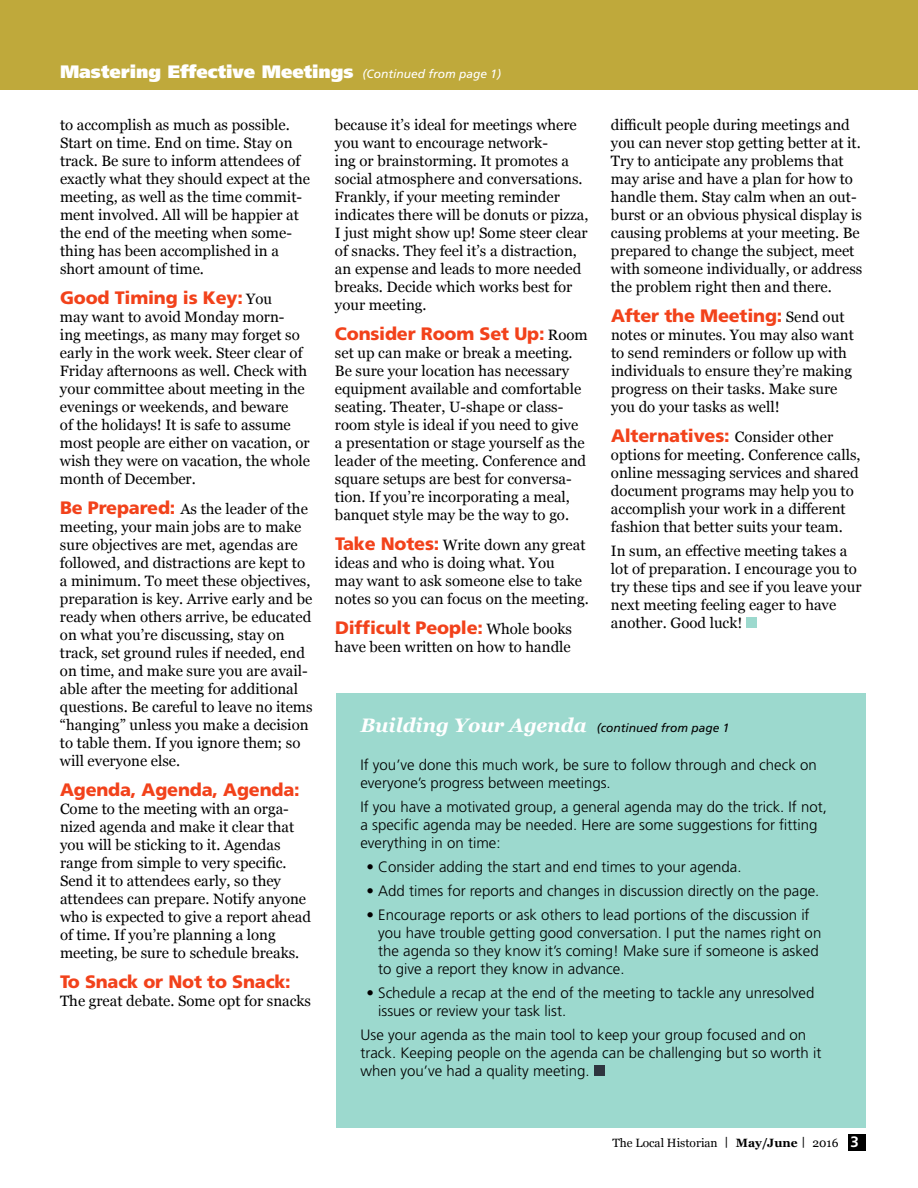
<style>
.page{position:relative;width:918px;height:1188px;background:#fff}
.page>*{position:absolute;margin:0;border:0;box-sizing:border-box;transform-origin:0 0}
.t1{font:900 18px "Frutiger LT Std";letter-spacing:-.01em;color:#f2421b}
.t2{font:900 18px "Frutiger LT Std";color:#fff}
.t3{font:15px/18px "Georgia";color:#000}
.t4{font:300 15px/18px "Frutiger LT Std";color:#000}
.t5{font:italic 12px "Frutiger LT Std";color:#000}
.t6{font:12px "Georgia";color:#000}
.s1{font-weight:400;font-style:italic;font-size:12px}
.s2{font-family:"Georgia";font-weight:400;font-size:15px;color:#000}
.s3{font-family:"Frutiger LT Std";font-weight:900;font-size:18px;color:#f2421b}
.s4{font-family:"Georgia";font-weight:700;font-size:19.5px;color:#fff}
.s5{font-family:"Arial Unicode MS"}
.s6{font-weight:700}
.s7{font-family:"Frutiger LT Std";font-weight:700;font-size:15px;color:#fff}
</style>
<div class="page">
<div style="left:848px;top:1134px;width:18px;height:16px;background:#000"></div>
<div style="left:0;top:0;width:918px;height:90px;background:#bfa93b"></div>
<div style="left:746px;top:617px;width:11px;height:11px;background:#9cd9ce"></div>
<div style="left:336px;top:693px;width:530px;height:435px;background:#9cd9ce"></div>
<div style="left:594px;top:1065px;width:11px;height:11px;background:#2f353f"></div>
<p class="t2" style="left:60px;top:61px;width:443px">Mastering Effective Meetings <span class="s1">(Continued from page 1)</span></p>
<p class="t3" style="left:60px;top:115px;width:252px">to accomplish as much as possible.<br>Start on time. End on time. Stay on track. Be sure to inform attendees of exactly what they should expect at the meeting, as well as the time commit&shy;ment involved. All will be happier at the end of the meeting when some&shy;thing has been accomplished in a short amount of time.</p>
<p class="t1" style="left:60px;top:286px;width:214px">Good Timing is Key: <span class="s2">You</span></p>
<p class="t3" style="left:60px;top:307px;width:252px">may want to avoid Monday morn-<br>ing meetings, as many may forget so early in the work week. Steer clear of Friday afternoons as well. Check with your committee about meeting in the evenings or weekends, and beware<br>of the holidays! It is safe to assume most people are either on vacation, or wish they were on vacation, the whole month of December.</p>
<p class="t3" style="left:60px;top:499px;width:254px"><span class="s3">Be Prepared:</span> As the leader of the meeting, your main jobs are to make sure objectives are met, agendas are followed, and distractions are kept to a minimum. To meet these objectives, preparation is key. Arrive early and be ready when others arrive, be educated on what you’re discussing, stay on track, set ground rules if needed, end on time, and make sure you are avail&shy;able after the meeting for additional questions. Be careful to leave no items “hanging” unless you make a decision to table them. If you ignore them; so will everyone else.</p>
<p class="t1" style="left:60px;top:778px;width:241px">Agenda, Agenda, Agenda:</p>
<p class="t3" style="left:60px;top:799px;width:253px">Come to the meeting with an orga&shy;nized agenda and make it clear that you will be sticking to it. Agendas range from simple to very specific.<br>Send it to attendees early, so they attendees can prepare. Notify anyone who is expected to give a report ahead of time. If you’re planning a long meeting, be sure to schedule breaks.</p>
<p class="t1" style="left:60px;top:970px;width:232px">To Snack or Not to Snack:</p>
<p class="t3" style="left:60px;top:991px;width:253px">The great debate. Some opt for snacks</p>
<p class="t3" style="left:611px;top:115px;width:253px">difficult people during meetings and you can never stop getting better at it.<br>Try to anticipate any problems that may arise and have a plan for how to handle them. Stay calm when an out&shy;burst or an obvious physical display is causing problems at your meeting. Be prepared to change the subject, meet with someone individually, or address the problem right then and there.</p>
<p class="t1" style="left:611px;top:304px;width:235px">After the Meeting: <span class="s2">Send out</span></p>
<p class="t3" style="left:611px;top:325px;width:244px">notes or minutes. You may also want to send reminders or follow up with individuals to ensure they’re making progress on their tasks. Make sure you do your tasks as well!</p>
<p class="t1" style="left:611px;top:424px;width:224px">Alternatives: <span class="s2">Consider other</span></p>
<p class="t3" style="left:611px;top:445px;width:251px">options for meeting. Conference calls, online messaging services and shared document programs may help you to accomplish your work in a different fashion that better suits your team.</p>
<p class="t3" style="left:611px;top:541px;width:252px">In sum, an effective meeting takes a lot of preparation. I encourage you to try these tips and see if you leave your next meeting feeling eager to have another. Good luck!</p>
<p class="t3" style="left:335px;top:115px;width:255px">because it’s ideal for meetings where you want to encourage network-<br>ing or brainstorming. It promotes a social atmosphere and conversations.<br>Frankly, if your meeting reminder indicates there will be donuts or pizza, I just might show up! Some steer clear of snacks. They feel it’s a distraction, an expense and leads to more needed breaks. Decide which works best for your meeting.</p>
<p class="t1" style="left:335px;top:322px;width:254px">Consider Room Set Up: <span class="s2">Room</span></p>
<p class="t3" style="left:335px;top:343px;width:253px">set up can make or break a meeting.<br>Be sure your location has necessary equipment available and comfortable seating. Theater, U-shape or class&shy;room style is ideal if you need to give a presentation or stage yourself as the leader of the meeting. Conference and square setups are best for conversa&shy;tion. If you’re incorporating a meal, banquet style may be the way to go.</p>
<p class="t3" style="left:335px;top:535px;width:255px"><span class="s3">Take Notes:</span> Write down any great ideas and who is doing what. You<br>may want to ask someone else to take notes so you can focus on the meeting.</p>
<p class="t1" style="left:335px;top:616px;width:239px">Difficult People: <span class="s2">Whole books</span></p>
<p class="t3" style="left:335px;top:637px;width:237px">have been written on how to handle</p>
<p class="t5" style="left:360px;top:721px;width:370px"><span class="s4">Building Your Agenda</span> (continued from page 1</p>
<p class="t4" style="left:360px;top:756px;width:458px">If you’ve done this much work, be sure to follow through and check on everyone’s progress between meetings.</p>
<p class="t4" style="left:360px;top:798px;width:468px">If you have a motivated group, a general agenda may do the trick. If not, a specific agenda may be needed. Here are some suggestions for fitting everything in on time:</p>
<p class="t4" style="left:366px;top:858px;width:377px">• Consider adding the start and end times to your agenda.</p>
<p class="t4" style="left:366px;top:882px;width:454px">• Add times for reports and changes in discussion directly on the page.</p>
<p class="t4" style="left:378px;top:906px;width:445px;text-indent:-12px">• Encourage reports or ask others to lead portions of the discussion if you have trouble getting good conversation. I put the names right on the agenda so they know it’s coming! Make sure if someone is asked to give a report they know in advance.</p>
<p class="t4" style="left:378px;top:984px;width:438px;text-indent:-12px">• Schedule a recap at the end of the meeting to tackle any unresolved issues or review your task list.</p>
<p class="t4" style="left:360px;top:1026px;width:462px">Use your agenda as the main tool to keep your group focused and on track. Keeping people on the agenda can be challenging but so worth it when you’ve had a quality meeting.</p>
<p class="t6" style="left:612px;top:1134px;width:248px">The Local Historian <span class="s5">ᅵ</span> <span class="s6">May/June</span><span class="s5">ᅵ</span> 2016 <span class="s7">3</span></p>
</div>
